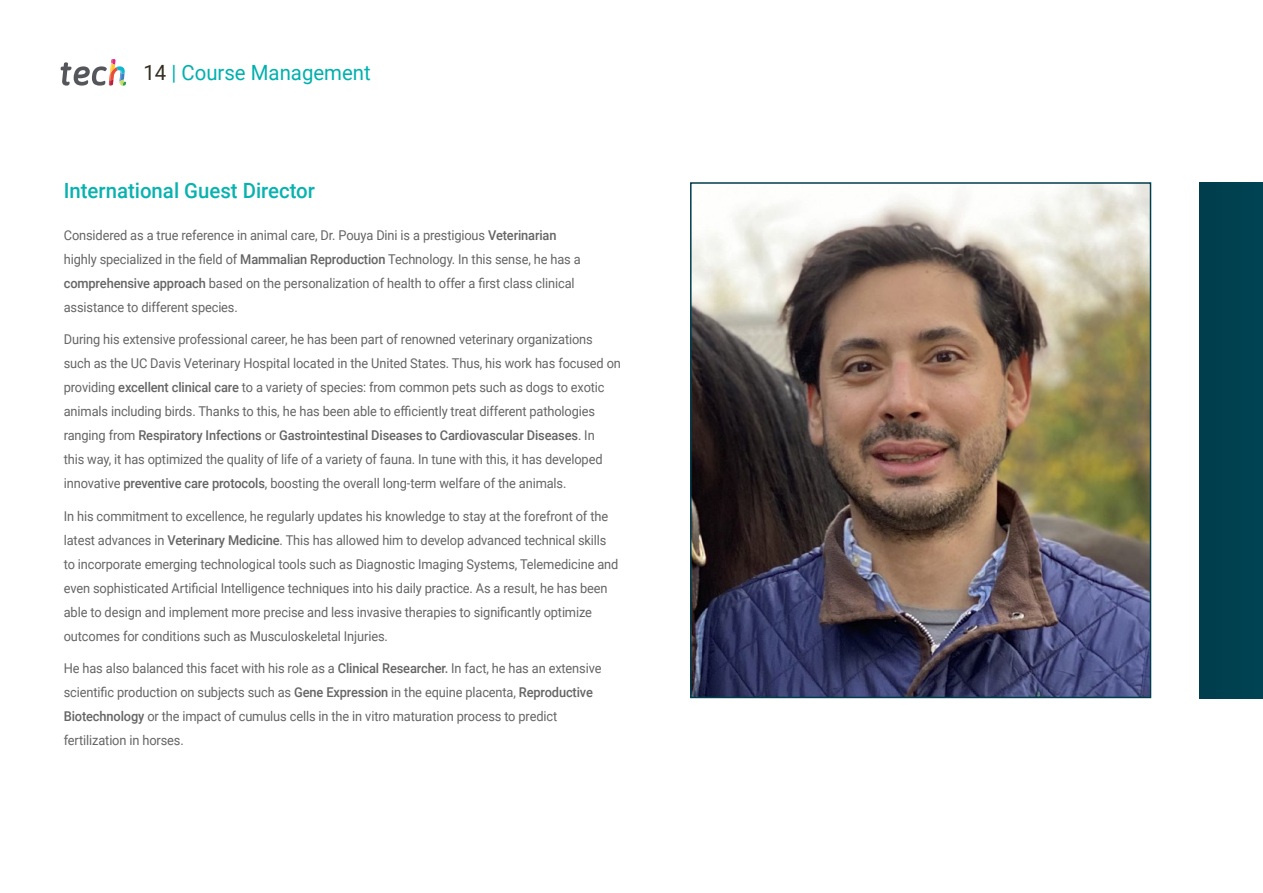
<style>
.page{position:relative;width:1263px;height:893px;background:#fff}
.page>*{position:absolute;margin:0;border:0;box-sizing:border-box;transform-origin:0 0}
.t1{font:500 21px "Roboto";color:#09b2af}
.t2{font:21px "Roboto";color:#00b0ae}
.t3{font:13.5px/24px "Roboto";letter-spacing:-.01em;color:#656565;scale:.95 1}
.s1{color:#312e20}
.s2{font-weight:500}
</style>
<div class="page">
<div style="left:1199px;top:182px;width:64px;height:516px;background:#00404f"></div>
<img style="left:693px;top:185px;width:455px;height:510px">
<div style="left:690px;top:182px;width:461px;height:516px;border:2px solid #003d4d"></div>
<svg style="left:61px;top:59px;width:65px;height:27px"></svg>
<h1 class="t2" style="left:144px;top:57px;width:229px"><span class="s1">14</span> | Course Management</h1>
<h1 class="t1" style="left:64px;top:176px;width:253px">International Guest Director</h1>
<p class="t3" style="left:64px;top:222px;width:546px">Considered as a true reference in animal care, Dr. Pouya Dini is a prestigious <span class="s2">Veterinarian </span>highly specialized in the field of <span class="s2">Mammalian Reproduction</span> Technology. In this sense, he has a <span class="s2">comprehensive approach</span> based on the personalization of health to offer a first class clinical assistance to different species.</p>
<p class="t3" style="left:64px;top:327px;width:588px">During his extensive professional career, he has been part of renowned veterinary organizations such as the UC Davis Veterinary Hospital located in the United States. Thus, his work has focused on providing <span class="s2">excellent clinical care</span> to a variety of species: from common pets such as dogs to exotic animals including birds. Thanks to this, he has been able to efficiently treat different pathologies ranging from <span class="s2">Respiratory Infections</span> or <span class="s2">Gastrointestinal Diseases to Cardiovascular Diseases</span>. In<br>this way, it has optimized the quality of life of a variety of fauna. In tune with this, it has developed innovative <span class="s2">preventive care protocols</span>, boosting the overall long-term welfare of the animals.</p>
<p class="t3" style="left:64px;top:503px;width:585px">In his commitment to excellence, he regularly updates his knowledge to stay at the forefront of the latest advances in <span class="s2">Veterinary Medicine</span>. This has allowed him to develop advanced technical skills to incorporate emerging technological tools such as Diagnostic Imaging Systems, Telemedicine and even sophisticated Artificial Intelligence techniques into his daily practice. As a result, he has been able to design and implement more precise and less invasive therapies to significantly optimize outcomes for conditions such as Musculoskeletal Injuries.</p>
<p class="t3" style="left:64px;top:656px;width:568px">He has also balanced this facet with his role as a <span class="s2">Clinical Researcher.</span> In fact, he has an extensive scientific production on subjects such as <span class="s2">Gene Expression</span> in the equine placenta, <span class="s2">Reproductive Biotechnology</span> or the impact of cumulus cells in the in vitro maturation process to predict fertilization in horses.</p>
</div>
